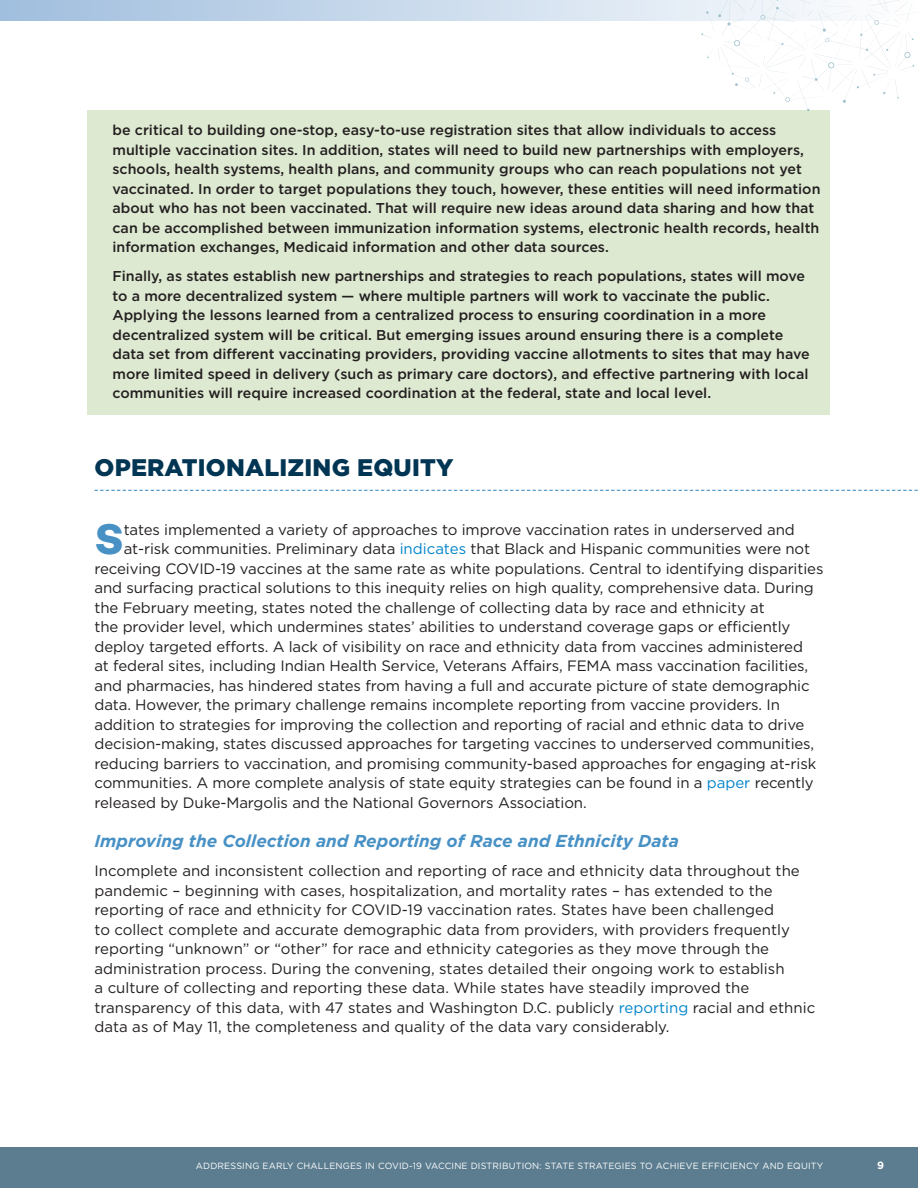
<style>
.page{position:relative;width:918px;height:1188px;background:#fff}
.page>*{position:absolute;margin:0;border:0;box-sizing:border-box;transform-origin:0 0}
.BODY_-_1st_Para{font:700 43.65px "Campton";color:#4891c5}
.SUBHEAD_Large{font:900 24px "Gotham";letter-spacing:.01em;color:#003553}
.SUBHEAD_3_NEW{font:italic 700 17.25px "Gotham";color:#4891c5}
.BODY_-_1st_Para-2{font:15px "Gotham";letter-spacing:-.01em;color:#231f20}
.BODY_1_-_new{font:15px/19.5px "Gotham";color:#231f20}
.BODY_1_-_new-2{font:500 14.25px/19.5px "Gotham";color:#231f20}
.t1{font:700 10.5px "Gotham";color:#fff}
.t2{font:9px "Gotham";letter-spacing:.02em;color:#fff}
.s1{color:#0084ca}
</style>
<div class="page">
<div style="left:0;top:1148px;width:918px;height:40px;background:#5c7d90"></div>
<svg style="left:0;top:0;width:701px;height:20px;background:#c4d6ea"></svg>
<div style="left:88px;top:110px;width:742px;height:158px;background:#dee9d1"></div>
<div style="left:88px;top:256px;width:742px;height:159px;background:#dee9d1"></div>
<svg style="left:94px;top:490px;width:824px;height:1px"></svg>
<svg style="left:701px;top:0;width:216px;height:111px"></svg>
<p class="BODY_1_-_new-2" style="left:112px;top:120px;width:710px">be critical to building one-stop, easy-to-use registration sites that allow individuals to access multiple vaccination sites. In addition, states will need to build new partnerships with employers, schools, health systems, health plans, and community groups who can reach populations not yet vaccinated. In order to target populations they touch, however, these entities will need information about who has not been vaccinated. That will require new ideas around data sharing and how that can be accomplished between immunization information systems, electronic health records, health information exchanges, Medicaid information and other data sources.</p>
<p class="BODY_1_-_new-2" style="left:112px;top:266px;width:699px">Finally, as states establish new partnerships and strategies to reach populations, states will move to a more decentralized system — where multiple partners will work to vaccinate the public.<br>Applying the lessons learned from a centralized process to ensuring coordination in a more decentralized system will be critical. But emerging issues around ensuring there is a complete data set from different vaccinating providers, providing vaccine allotments to sites that may have more limited speed in delivery (such as primary care doctors), and effective partnering with local communities will require increased coordination at the federal, state and local level.</p>
<p class="SUBHEAD_Large" style="left:94px;top:454px;width:361px">OPERATIONALIZING EQUITY</p>
<p class="BODY_-_1st_Para" style="left:94px;top:512px;width:31px">S</p>
<p class="BODY_-_1st_Para-2" style="left:124px;top:520px;width:673px">tates implemented a variety of approaches to improve vaccination rates in underserved and</p>
<p class="BODY_-_1st_Para-2" style="left:124px;top:539px;width:688px">at-risk communities. Preliminary data <span class="s1">indicates</span> that Black and Hispanic communities were not</p>
<p class="BODY_-_1st_Para-2" style="left:94px;top:559px;width:730px">receiving COVID-19 vaccines at the same rate as white populations. Central to identifying disparities</p>
<p class="BODY_-_1st_Para-2" style="left:94px;top:578px;width:721px">and surfacing practical solutions to this inequity relies on high quality, comprehensive data. During</p>
<p class="BODY_-_1st_Para-2" style="left:94px;top:598px;width:672px">the February meeting, states noted the challenge of collecting data by race and ethnicity at</p>
<p class="BODY_-_1st_Para-2" style="left:94px;top:617px;width:697px">the provider level, which undermines states’ abilities to understand coverage gaps or efficiently</p>
<p class="BODY_-_1st_Para-2" style="left:94px;top:637px;width:710px">deploy targeted efforts. A lack of visibility on race and ethnicity data from vaccines administered</p>
<p class="BODY_-_1st_Para-2" style="left:94px;top:656px;width:715px">at federal sites, including Indian Health Service, Veterans Affairs, FEMA mass vaccination facilities,</p>
<p class="BODY_-_1st_Para-2" style="left:94px;top:676px;width:717px">and pharmacies, has hindered states from having a full and accurate picture of state demographic</p>
<p class="BODY_-_1st_Para-2" style="left:94px;top:695px;width:687px">data. However, the primary challenge remains incomplete reporting from vaccine providers. In</p>
<p class="BODY_-_1st_Para-2" style="left:94px;top:715px;width:711px">addition to strategies for improving the collection and reporting of racial and ethnic data to drive</p>
<p class="BODY_-_1st_Para-2" style="left:94px;top:734px;width:721px">decision-making, states discussed approaches for targeting vaccines to underserved communities,</p>
<p class="BODY_-_1st_Para-2" style="left:94px;top:754px;width:723px">reducing barriers to vaccination, and promising community-based approaches for engaging at-risk</p>
<p class="BODY_-_1st_Para-2" style="left:94px;top:773px;width:721px">communities. A more complete analysis of state equity strategies can be found in a <span class="s1">paper</span> recently</p>
<p class="BODY_-_1st_Para-2" style="left:94px;top:793px;width:494px">released by Duke-Margolis and the National Governors Association.</p>
<p class="SUBHEAD_3_NEW" style="left:94px;top:829px;width:586px">Improving the Collection and Reporting of Race and Ethnicity Data</p>
<p class="BODY_1_-_new" style="left:94px;top:861px;width:722px">Incomplete and inconsistent collection and reporting of race and ethnicity data throughout the pandemic – beginning with cases, hospitalization, and mortality rates – has extended to the reporting of race and ethnicity for COVID-19 vaccination rates. States have been challenged<br>to collect complete and accurate demographic data from providers, with providers frequently reporting “unknown” or “other” for race and ethnicity categories as they move through the administration process. During the convening, states detailed their ongoing work to establish<br>a culture of collecting and reporting these data. While states have steadily improved the transparency of this data, with 47 states and Washington D.C. publicly <span class="s1">reporting</span> racial and ethnic data as of May 11, the completeness and quality of the data vary considerably.</p>
<p class="t2" style="left:196px;top:1160px;width:629px">ADDRESSING EARLY CHALLENGES IN COVID-19 VACCINE DISTRIBUTION: STATE STRATEGIES TO ACHIEVE EFFICIENCY AND EQUITY</p>
<p class="t1" style="left:877px;top:1159px;width:8px">9</p>
</div>
